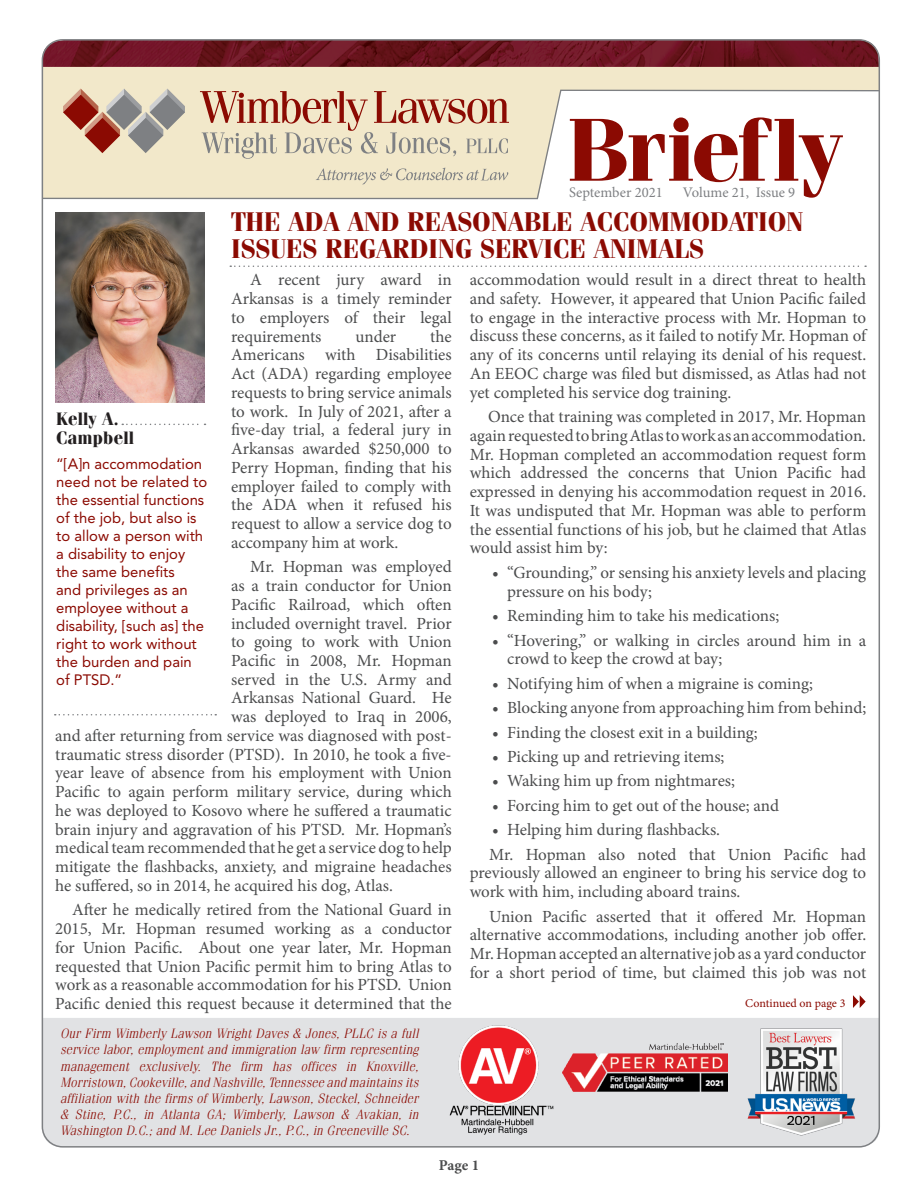
<style>
.page{position:relative;width:918px;height:1188px;background:#fff}
.page>*{position:absolute;margin:0;border:0;box-sizing:border-box;transform-origin:0 0}
.t1{font:700 89.25px "Fenice";letter-spacing:-.015em;color:#8b0a02;scale:1.04 1}
.t2{font:700 27px/27px "Fenice";color:#8b0a02;scale:.96 1}
.t3{font:700 18px/19.5px "Fenice";color:#231f20}
.t4{font:17.1px/18.8px "Minion Pro";color:#4b4c4d;text-align:justify}
.t5{font:15px/18px "Avenir LT Std";color:#8b0a02}
.t6{font:700 15px "Minion Pro";color:#4b4c4d}
.t7{font:14.55px "Minion Pro";color:#7e8083}
.t8{font:italic 300 13.5px/16.2px "Fenice";color:#8b0a02;text-align:justify}
.t9{font:12px "Minion Pro";letter-spacing:-.005em;color:#8b0a02}
.s1{font-size:17.25px}
</style>
<div class="page">
<div style="left:41px;top:1018px;width:838px;height:128px;background:#e1e2e4"></div>
<img style="left:443px;top:1019px;width:117px;height:126px">
<img style="left:745px;top:1026px;width:113px;height:112px">
<div style="left:45px;top:67px;width:832px;height:22px;background:#f2e8ca"></div>
<svg style="left:41px;top:89px;width:836px;height:111px"></svg>
<img style="left:563px;top:1043px;width:164px;height:49px">
<svg style="left:853px;top:995px;width:13px;height:13px"></svg>
<svg style="left:230px;top:266px;width:636px;height:1px"></svg>
<img style="left:55px;top:212px;width:149px;height:191px">
<svg style="left:122px;top:424px;width:84px;height:1px"></svg>
<svg style="left:55px;top:714px;width:161px;height:2px"></svg>
<img style="left:42px;top:40px;width:837px;height:27px">
<h1 class="t1" style="left:567px;top:96px;width:266px">Briefly</h1>
<p class="t7" style="left:569px;top:183px;width:95px">September 2021</p>
<p class="t7" style="left:683px;top:183px;width:114px">Volume 21, Issue 9</p>
<h2 class="t2" style="left:231px;top:208px;width:597px">THE ADA AND REASONABLE ACCOMMODATION<br>ISSUES REGARDING SERVICE ANIMALS</h2>
<p class="t4" style="left:231px;top:271px;width:222px;text-indent:19px">A recent jury award in Arkansas is a timely reminder to employers of their legal requirements</p>
<p class="t4" style="left:231px;top:327px;width:222px;text-indent:199px">the Americans with Disabilities Act (ADA) regarding employee requests to bring service animals to work. In July of 2021, after a five-day trial, a federal jury in Arkansas awarded $250,000 to Perry Hopman, finding that his employer failed to comply with the ADA when it refused his request to allow a service dog to accompany him at work.</p>
<p class="t4" style="left:250px;top:558px;width:203px">Mr. Hopman was employed</p>
<p class="t4" style="left:231px;top:576px;width:222px">as a train conductor for Union</p>
<p class="t4" style="left:231px;top:595px;width:222px">Pacific Railroad, which often</p>
<p class="t4" style="left:231px;top:614px;width:222px">included overnight travel. Prior</p>
<p class="t4" style="left:231px;top:632px;width:222px">to going to work with Union</p>
<p class="t4" style="left:231px;top:651px;width:222px">Pacific in 2008, Mr. Hopman</p>
<p class="t4" style="left:231px;top:670px;width:222px">served in the U.S. Army and</p>
<p class="t4" style="left:231px;top:689px;width:222px">Arkansas National Guard. He</p>
<p class="t4" style="left:231px;top:707px;width:222px">was deployed to Iraq in 2006,</p>
<p class="t4" style="left:55px;top:726px;width:398px">and after returning from service was diagnosed with post-</p>
<p class="t4" style="left:55px;top:745px;width:398px">traumatic stress disorder (PTSD). In 2010, he took a five-</p>
<p class="t4" style="left:55px;top:764px;width:398px">year leave of absence from his employment with Union</p>
<p class="t4" style="left:55px;top:782px;width:398px">Pacific to again perform military service, during which</p>
<p class="t4" style="left:55px;top:801px;width:398px">he was deployed to Kosovo where he suffered a traumatic</p>
<p class="t4" style="left:55px;top:820px;width:398px">brain injury and aggravation of his PTSD. Mr. Hopman’s</p>
<p class="t4" style="left:55px;top:839px;width:398px">medical team recommended that he get a service dog to help</p>
<p class="t4" style="left:55px;top:857px;width:398px">mitigate the flashbacks, anxiety, and migraine headaches</p>
<p class="t4" style="left:55px;top:876px;width:339px">he suffered, so in 2014, he acquired his dog, Atlas.</p>
<p class="t4" style="left:55px;top:901px;width:398px;text-indent:17px">After he medically retired from the National Guard in 2015, Mr. Hopman resumed working as a conductor for Union Pacific. About one year later, Mr. Hopman requested that Union Pacific permit him to bring Atlas to work as a reasonable accommodation for his PTSD. Union Pacific denied this request because it determined that the</p>
<p class="t4" style="left:355px;top:327px;width:42px">under</p>
<p class="t3" style="left:56px;top:409px;width:80px">Kelly A.<br>Campbell</p>
<p class="t5" style="left:56px;top:455px;width:153px">“[A]n accommodation need not be related to the essential functions of the job, but also is to allow a person with a disability to enjoy the same benefits<br>and privileges as an employee without a disability, [such as] the right to work without the burden and pain of PTSD.”</p>
<p class="t8" style="left:60px;top:1025px;width:360px">Our Firm Wimberly Lawson Wright Daves &amp; Jones, PLLC is a full service labor, employment and immigration law firm representing management exclusively. The firm has offices in Knoxville, Morristown, Cookeville, and Nashville, Tennessee and maintains its affiliation with the firms of Wimberly, Lawson, Steckel, Schneider &amp; Stine, P.C., in Atlanta GA; Wimberly, Lawson &amp; Avakian, in Washington D.C.; and M. Lee Daniels Jr., P.C., in Greeneville SC.</p>
<p class="t4" style="left:470px;top:270px;width:398px">accommodation would result in a direct threat to health and safety. However, it appeared that Union Pacific failed to engage in the interactive process with Mr. Hopman to discuss these concerns, as it failed to notify Mr. Hopman of any of its concerns until relaying its denial of his request.<br>An EEOC charge was filed but dismissed, as Atlas had not yet completed his service dog training.</p>
<p class="t4" style="left:470px;top:407px;width:398px;text-indent:18px">Once that training was completed in 2017, Mr. Hopman again requested to bring Atlas to work as an accommodation.<br>Mr. Hopman completed an accommodation request form which addressed the concerns that Union Pacific had expressed in denying his accommodation request in 2016.<br>It was undisputed that Mr. Hopman was able to perform the essential functions of his job, but he claimed that Atlas would assist him by:</p>
<p class="t4" style="left:507px;top:563px;width:361px;text-indent:-15px"><span class="s1">•</span> “Grounding,” or sensing his anxiety levels and placing pressure on his body;</p>
<p class="t4" style="left:492px;top:606px;width:289px"><span class="s1">•</span> Reminding him to take his medications;</p>
<p class="t4" style="left:507px;top:631px;width:361px;text-indent:-15px"><span class="s1">•</span> “Hovering,” or walking in circles around him in a crowd to keep the crowd at bay;</p>
<p class="t4" style="left:492px;top:674px;width:322px"><span class="s1">•</span> Notifying him of when a migraine is coming;</p>
<p class="t4" style="left:492px;top:698px;width:376px"><span class="s1">•</span> Blocking anyone from approaching him from behind;</p>
<p class="t4" style="left:492px;top:723px;width:267px"><span class="s1">•</span> Finding the closest exit in a building;</p>
<p class="t4" style="left:492px;top:747px;width:234px"><span class="s1">•</span> Picking up and retrieving items;</p>
<p class="t4" style="left:492px;top:772px;width:244px"><span class="s1">•</span> Waking him up from nightmares;</p>
<p class="t4" style="left:492px;top:796px;width:288px"><span class="s1">•</span> Forcing him to get out of the house; and</p>
<p class="t4" style="left:489px;top:818px;width:378px;line-height:24.5px"><span class="s1">•</span> Helping him during flashbacks.<br>Mr. Hopman also noted that Union Pacific had</p>
<p class="t4" style="left:470px;top:864px;width:398px">previously allowed an engineer to bring his service dog to work with him, including aboard trains.</p>
<p class="t4" style="left:470px;top:907px;width:398px;text-indent:19px">Union Pacific asserted that it offered Mr. Hopman alternative accommodations, including another job offer.<br>Mr. Hopman accepted an alternative job as a yard conductor for a short period of time, but claimed this job was not</p>
<p class="t9" style="left:745px;top:995px;width:102px">Continued on page 3</p>
<p class="t6" style="left:439px;top:1155px;width:42px">Page 1</p>
</div>
